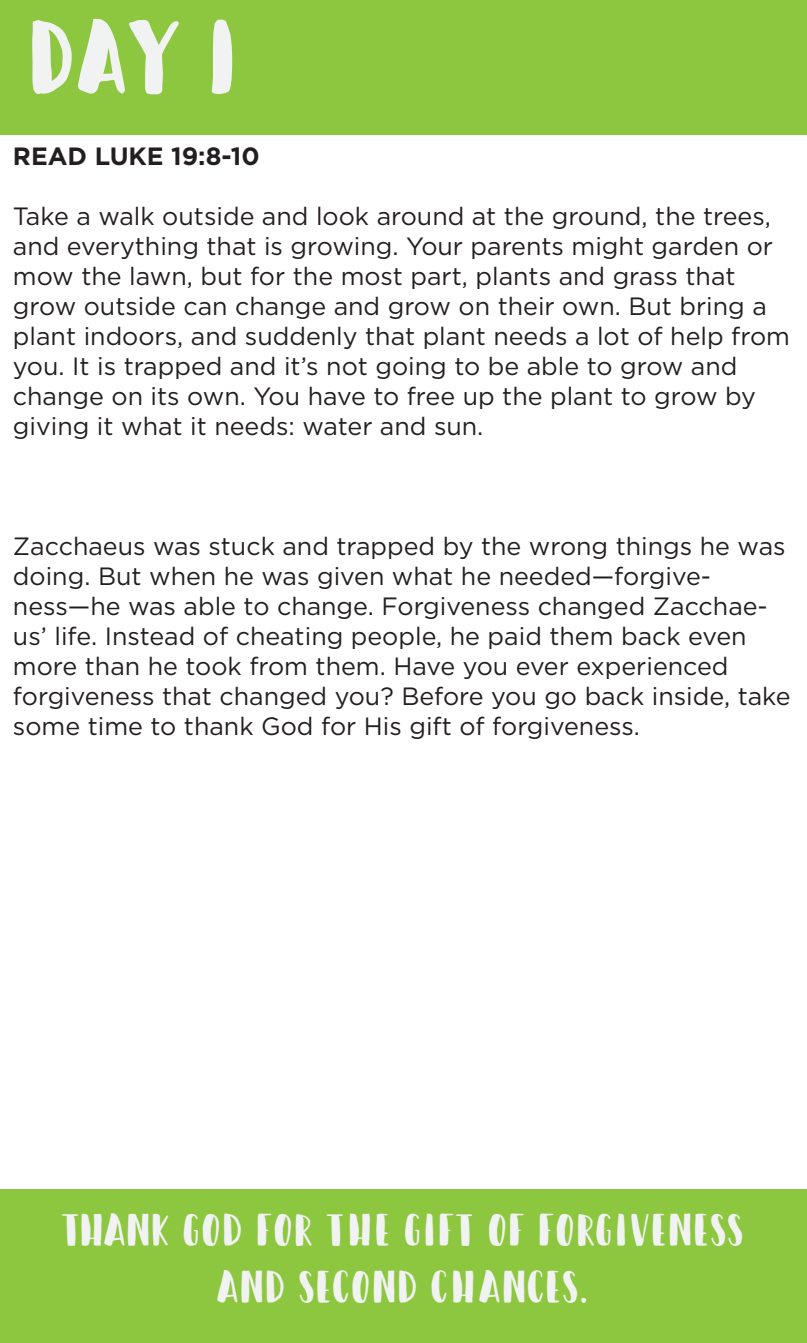
<style>
.page{position:relative;width:807px;height:1343px;background:#fff}
.page>*{position:absolute;margin:0;border:0;box-sizing:border-box;transform-origin:0 0}
.t1{font:105px "Happy Camper Regular";color:#f1f2f2}
.t2{font:47.5px/57px "Happy Camper Regular";color:#f1f2f2;text-align:center}
.t3{font:25px/30px "Gotham";color:#231f20}
.t4{font:700 25px "Gotham";color:#231f20}
</style>
<div class="page">
<div style="left:0;top:0;width:805px;height:134px;background:#8dc63f"></div>
<svg style="left:32px;top:18px;width:146px;height:77px"></svg>
<svg style="left:211px;top:19px;width:22px;height:76px"></svg>
<div style="left:0;top:1189px;width:805px;height:153px;background:#8dc63f"></div>
<h1 class="t1" style="left:28px;top:-5px;width:210px">DAY 1</h1>
<p class="t4" style="left:13px;top:145px;width:248px">READ LUKE 19:8-10</p>
<p class="t3" style="left:13px;top:203px;width:778px">Take a walk outside and look around at the ground, the trees, and everything that is growing. Your parents might garden or mow the lawn, but for the most part, plants and grass that grow outside can change and grow on their own. But bring a plant indoors, and suddenly that plant needs a lot of help from you. It is trapped and it’s not going to be able to grow and change on its own. You have to free up the plant to grow by giving it what it needs: water and sun.</p>
<p class="t3" style="left:13px;top:533px;width:778px">Zacchaeus was stuck and trapped by the wrong things he was doing. But when he was given what he needed—forgive&shy;ness—he was able to change. Forgiveness changed Zacchae&shy;us’ life. Instead of cheating people, he paid them back even more than he took from them. Have you ever experienced forgiveness that changed you? Before you go back inside, take some time to thank God for His gift of forgiveness.</p>
<h2 class="t2" style="left:60px;top:1201px;width:684px">THANK GOD FOR THE GIFT OF FORGIVENESS<br>AND SECOND CHANCES.</h2>
</div>
